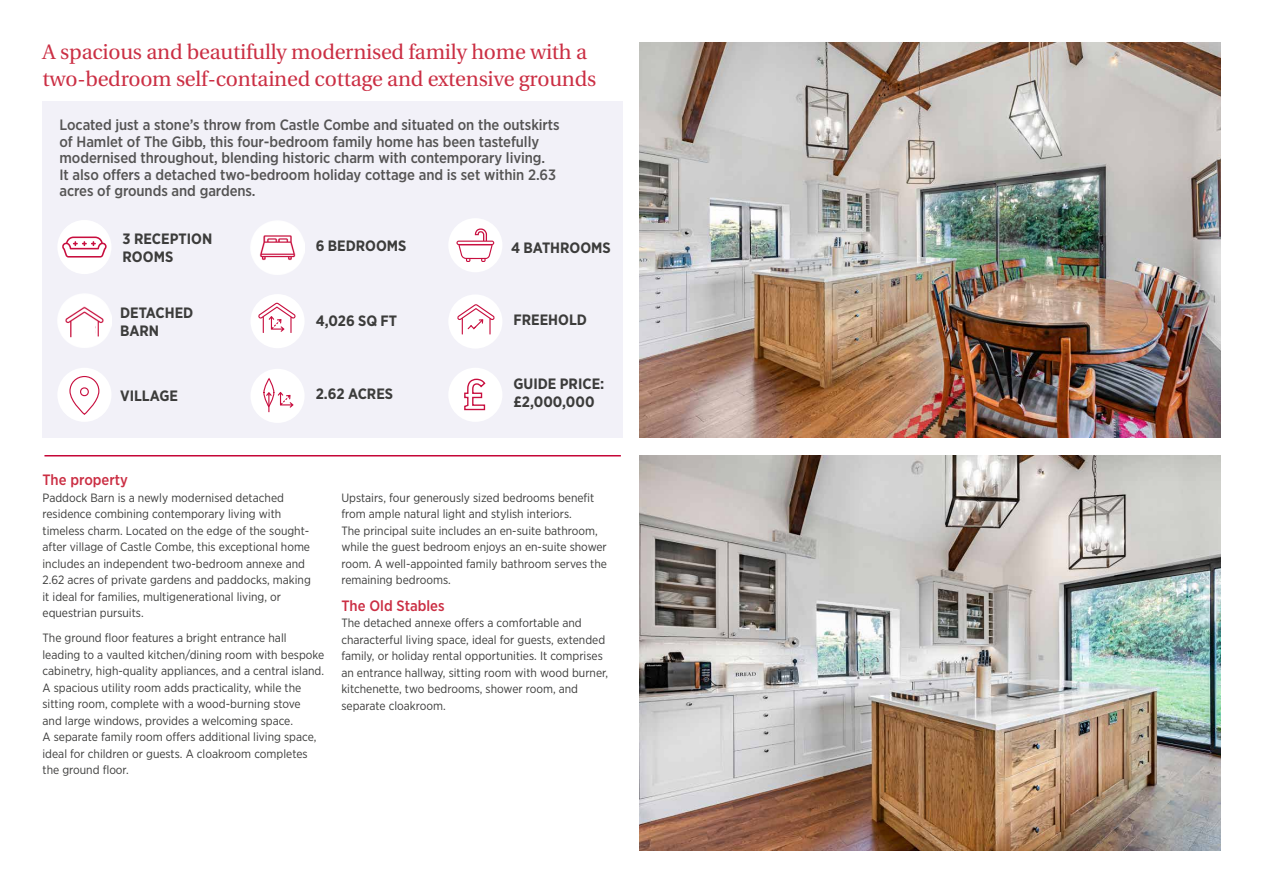
<style>
.page{position:relative;width:1263px;height:893px;background:#fff}
.page>*{position:absolute;margin:0;border:0;box-sizing:border-box;transform-origin:0 0}
.t1{font:21px/27px "Utopia";letter-spacing:-.01em;color:#cb2f44}
.t2{font:500 15px/16.5px "Gotham Narrow";letter-spacing:-.005em;color:#555454}
.t3{font:700 15px/18px "Gotham Narrow";color:#3c3c3b}
.t4{font:500 15px "Gotham Narrow";color:#cb2f44}
.t5{font:12px/16.5px "Gotham Narrow";color:#3c3c3b}
</style>
<div class="page">
<div style="left:43px;top:101px;width:580px;height:337px;background:#f2f1f8"></div>
<img style="left:640px;top:43px;width:580px;height:395px">
<img style="left:640px;top:455px;width:580px;height:395px">
<hr style="left:44px;top:455px;width:577px;height:1px;background:#c50637">
<img style="left:58px;top:294px;width:53px;height:53px">
<div style="left:57px;top:368px;width:54px;height:54px;background:#fff;border-radius:50%"></div>
<svg style="left:80px;top:387px;width:9px;height:9px"></svg>
<div style="left:69px;top:376px;width:30px;height:39px;border:1px solid #c80f3f;border-radius:14px"></div>
<div style="left:448px;top:218px;width:54px;height:54px;background:#fff;border-radius:50%"></div>
<svg style="left:456px;top:228px;width:38px;height:34px"></svg>
<div style="left:448px;top:294px;width:54px;height:55px;background:#fff;border-radius:50%"></div>
<svg style="left:457px;top:304px;width:38px;height:31px"></svg>
<div style="left:448px;top:368px;width:54px;height:54px;background:#fff;border-radius:50%"></div>
<svg style="left:464px;top:378px;width:22px;height:33px"></svg>
<div style="left:250px;top:369px;width:55px;height:54px;background:#fff;border-radius:50%"></div>
<svg style="left:278px;top:392px;width:15px;height:16px"></svg>
<div style="left:263px;top:378px;width:11px;height:29px;border:1px solid #c80f3f;border-radius:50%"></div>
<svg style="left:266px;top:392px;width:6px;height:20px"></svg>
<div style="left:250px;top:294px;width:55px;height:54px;background:#fff;border-radius:50%"></div>
<svg style="left:258px;top:303px;width:38px;height:30px"></svg>
<img style="left:251px;top:221px;width:54px;height:53px">
<div style="left:57px;top:220px;width:54px;height:54px;background:#fff;border-radius:50%"></div>
<svg style="left:62px;top:237px;width:45px;height:21px"></svg>
<svg style="left:73px;top:315px;width:23px;height:24px"></svg>
<h1 class="t1" style="left:43px;top:39px;width:555px">A spacious and beautifully modernised family home with a two-bedroom self-contained cottage and extensive grounds</h1>
<p class="t2" style="left:59px;top:117px;width:502px">Located just a stone’s throw from Castle Combe and situated on the outskirts of Hamlet of The Gibb, this four-bedroom family home has been tastefully modernised throughout, blending historic charm with contemporary living.<br>It also offers a detached two-bedroom holiday cottage and is set within 2.63 acres of grounds and gardens.</p>
<p class="t3" style="left:123px;top:230px;width:91px">3 RECEPTION<br>ROOMS</p>
<p class="t3" style="left:511px;top:239px;width:101px">4 BATHROOMS</p>
<p class="t3" style="left:316px;top:237px;width:92px">6 BEDROOMS</p>
<p class="t3" style="left:120px;top:303px;width:75px">DETACHED<br>BARN</p>
<p class="t3" style="left:513px;top:310px;width:75px">FREEHOLD</p>
<p class="t3" style="left:316px;top:312px;width:83px">4,026 SQ FT</p>
<p class="t3" style="left:120px;top:387px;width:59px">VILLAGE</p>
<p class="t3" style="left:316px;top:385px;width:79px">2.62 ACRES</p>
<p class="t3" style="left:513px;top:375px;width:92px">GUIDE PRICE: £2,000,000</p>
<p class="t4" style="left:43px;top:470px;width:87px">The property</p>
<p class="t5" style="left:43px;top:489px;width:270px">Paddock Barn is a newly modernised detached residence combining contemporary living with timeless charm. Located on the edge of the sought&shy;after village of Castle Combe, this exceptional home includes an independent two-bedroom annexe and 2.62 acres of private gardens and paddocks, making it ideal for families, multigenerational living, or equestrian pursuits.</p>
<p class="t5" style="left:43px;top:629px;width:283px">The ground floor features a bright entrance hall leading to a vaulted kitchen/dining room with bespoke cabinetry, high-quality appliances, and a central island.<br>A spacious utility room adds practicality, while the sitting room, complete with a wood-burning stove<br>and large windows, provides a welcoming space.<br>A separate family room offers additional living space, ideal for children or guests. A cloakroom completes the ground floor.</p>
<p class="t5" style="left:341px;top:489px;width:267px">Upstairs, four generously sized bedrooms benefit from ample natural light and stylish interiors.<br>The principal suite includes an en-suite bathroom, while the guest bedroom enjoys an en-suite shower room. A well-appointed family bathroom serves the remaining bedrooms.</p>
<p class="t4" style="left:341px;top:596px;width:105px">The Old Stables</p>
<p class="t5" style="left:341px;top:614px;width:268px">The detached annexe offers a comfortable and characterful living space, ideal for guests, extended family, or holiday rental opportunities. It comprises an entrance hallway, sitting room with wood burner, kitchenette, two bedrooms, shower room, and separate cloakroom.</p>
</div>
